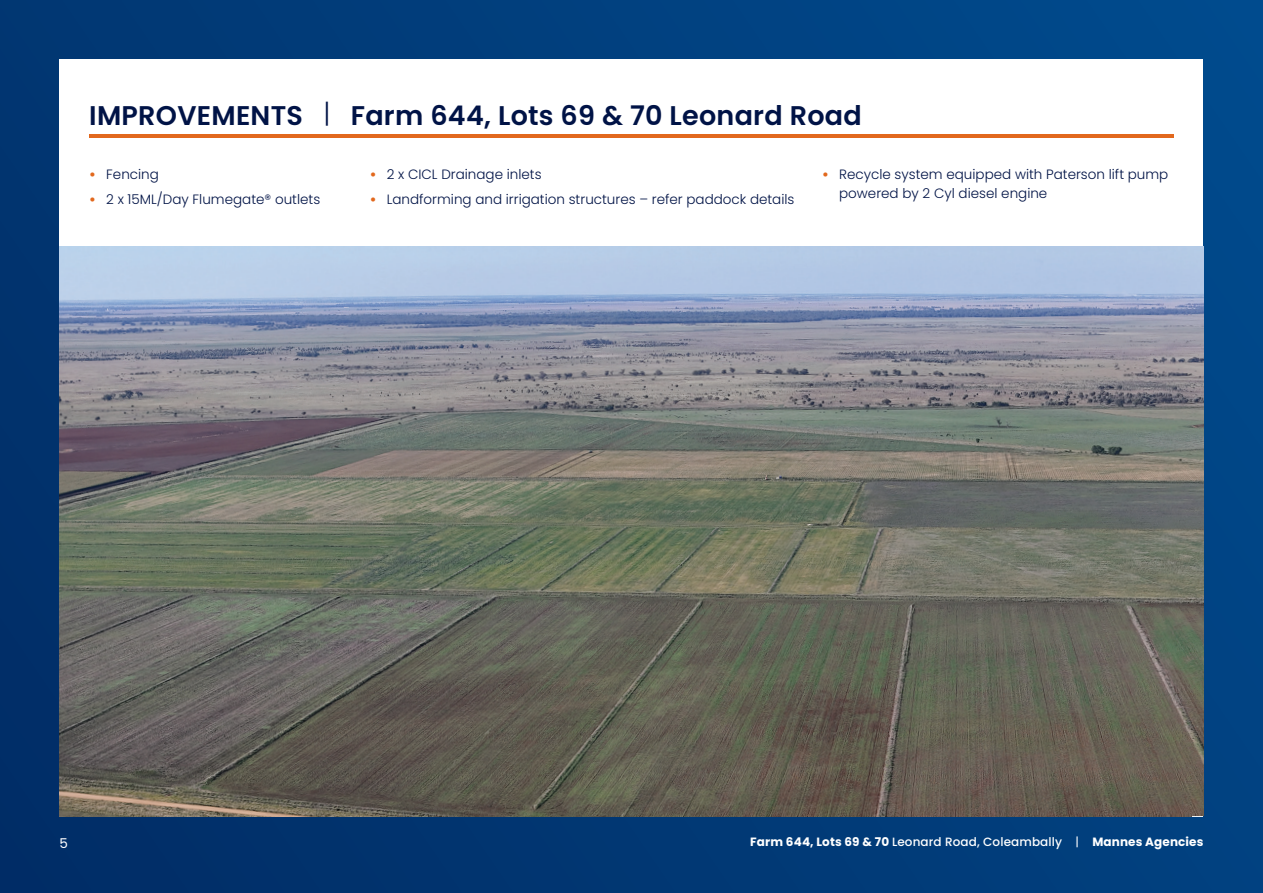
<style>
.page{position:relative;width:1263px;height:893px;background:#fff}
.page>*{position:absolute;margin:0;border:0;box-sizing:border-box;transform-origin:0 0}
.t1{font:600 27px "Poppins";letter-spacing:.01em;color:#001346}
.t2{font:300 13.5px/19.5px "Poppins";color:#001346}
.t3{font:13.5px "Poppins";color:#fff}
.t4{font:700 12px "Poppins";letter-spacing:.01em;color:#fff}
.s1{font-weight:300}
.s2{font-weight:700;color:#e2681d}
.s3{font-weight:500}
.s4{font-weight:400}
</style>
<div class="page">
<div style="left:0;top:0;width:1263px;height:893px;background:linear-gradient(to right,#03316a,#024686)"></div>
<div style="left:60px;top:60px;width:1143px;height:756px;background:#fff"></div>
<hr style="left:89px;top:135px;width:1085px;height:3px;background:#e2681d">
<img style="left:60px;top:247px;width:1143px;height:569px">
<h1 class="t1" style="left:89px;top:100px;width:774px">IMPROVEMENTS <span class="s1">|</span> Farm 644, Lots 69 &amp; 70 Leonard Road</h1>
<p class="t2" style="left:89px;top:164px;width:71px"><span class="s2">•</span> Fencing</p>
<p class="t2" style="left:89px;top:190px;width:232px"><span class="s2">•</span> 2 x 15ML/Day Flumegate® outlets</p>
<p class="t2" style="left:370px;top:164px;width:173px"><span class="s2">•</span> 2 x CICL Drainage inlets</p>
<p class="t2" style="left:370px;top:190px;width:426px"><span class="s2">•</span> Landforming and irrigation structures – refer paddock details</p>
<p class="t2" style="left:839px;top:164px;width:331px;text-indent:-17px"><span class="s2">•</span> Recycle system equipped with Paterson lift pump powered by 2 Cyl diesel engine</p>
<p class="t3" style="left:60px;top:835px;width:10px">5</p>
<p class="t4" style="left:750px;top:835px;width:455px">Farm 644, Lots 69 &amp; 70 <span class="s3">Leonard Road, Coleambally</span> <span class="s4">|</span> Mannes Agencies</p>
</div>
